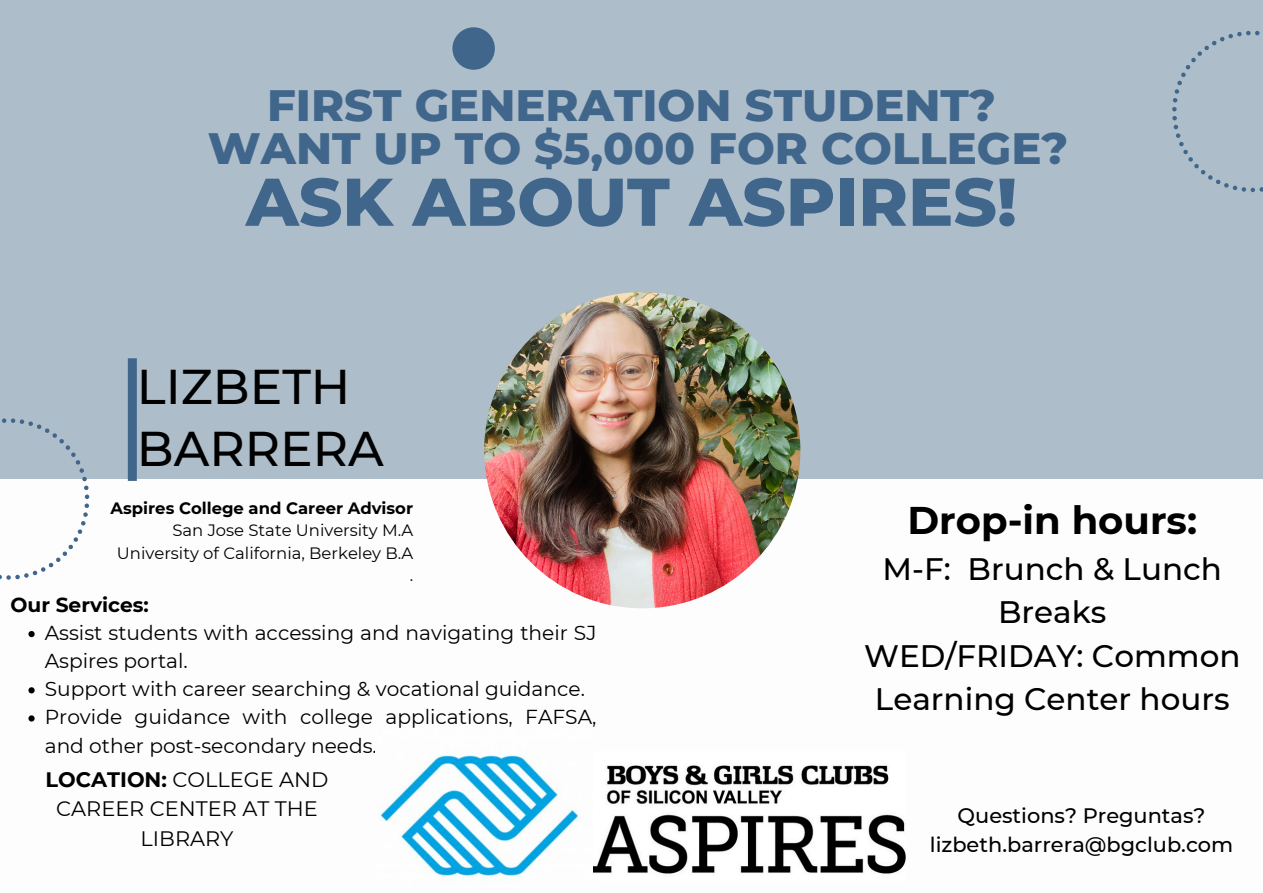
<style>
.page{position:relative;width:1263px;height:893px;background:#fff}
.page>*{position:absolute;margin:0;border:0;box-sizing:border-box;transform-origin:0 0}
.t1{font:800 67.28px "Montserrat";color:#40668b}
.t2{font:500 48.68px/62px "Montserrat";color:#000}
.t3{font:800 44.78px/43.3px "Montserrat";color:#40668b;text-align:center}
.t4{font:700 38.55px "Montserrat";color:#000}
.t5{font:500 31.05px/43.3px "Montserrat";color:#000;text-align:center}
.t6{font:500 20.92px/29.2px "Montserrat";color:#000;text-align:center}
.t7{font:20.92px/29.2px "Montserrat";color:#000;text-align:center}
.t8{font:20.17px/28.1px "Montserrat";color:#000}
.t9{font:700 20.17px "Montserrat";color:#000}
.t10{font:16.42px "Montserrat";color:#000}
.t11{font:700 16.42px "Montserrat";color:#000}
.s1{font-weight:700}
</style>
<div class="page">
<div style="left:0;top:0;width:1263px;height:478px;background:#aebdca"></div>
<div style="left:128px;top:358px;width:9px;height:123px;background:#40668b"></div>
<svg style="left:0;top:418px;width:89px;height:162px"></svg>
<svg style="left:1172px;top:31px;width:91px;height:161px"></svg>
<div style="left:452px;top:27px;width:43px;height:43px;background:#40668b;border-radius:50%"></div>
<svg style="left:28px;top:631px;width:7px;height:6px"></svg>
<svg style="left:28px;top:687px;width:7px;height:6px"></svg>
<svg style="left:28px;top:715px;width:7px;height:6px"></svg>
<img style="left:484px;top:292px;width:316px;height:316px;border-radius:50%">
<img style="left:593px;top:765px;width:312px;height:109px">
<img style="left:380px;top:751px;width:201px;height:130px">
<p class="t3" style="left:208px;top:83px;width:862px">FIRST GENERATION STUDENT?<br>WANT UP TO $5,000 FOR COLLEGE?</p>
<p class="t1" style="left:246px;top:161px;width:773px">ASK ABOUT ASPIRES!</p>
<h4 class="t2" style="left:137px;top:356px;width:248px">LIZBETH<br>BARRERA</h4>
<p class="t11" style="left:111px;top:498px;width:304px">Aspires College and Career Advisor</p>
<h1 class="t10" style="left:172px;top:520px;width:242px">San Jose State University M.A</h1>
<h1 class="t10" style="left:117px;top:543px;width:298px">University of California, Berkeley B.A</h1>
<p class="t10" style="left:410px;top:565px;width:5px">.</p>
<p class="t9" style="left:10px;top:592px;width:140px">Our Services:</p>
<h2 class="t8" style="left:45px;top:618px;width:553px">Assist students with accessing and navigating their SJ<br>Aspires portal.</h2>
<p class="t8" style="left:45px;top:675px;width:542px">Support with career searching &amp; vocational guidance.</p>
<p class="t8" style="left:45px;top:703px;width:553px">Provide guidance with college applications, FAFSA, and other post-secondary needs.</p>
<p class="t7" style="left:46px;top:765px;width:284px"><span class="s1">LOCATION:</span> COLLEGE AND<br>CAREER CENTER AT THE<br>LIBRARY</p>
<p class="t4" style="left:907px;top:496px;width:291px">Drop-in hours:</p>
<p class="t5" style="left:864px;top:547px;width:378px">M-F: Brunch &amp; Lunch<br>Breaks<br>WED/FRIDAY: Common<br>Learning Center hours</p>
<p class="t6" style="left:930px;top:801px;width:305px">Questions? Preguntas? lizbeth.barrera@bgclub.com</p>
</div>
